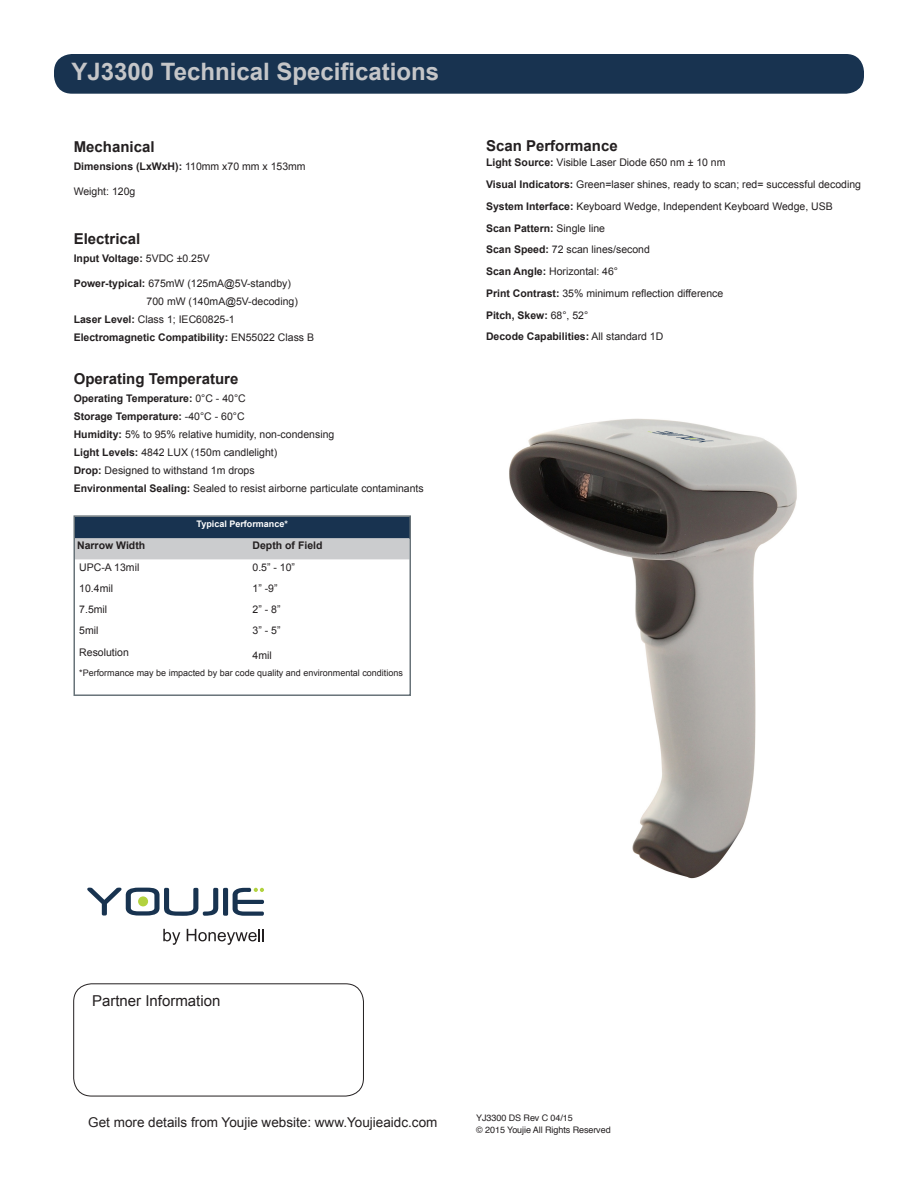
<style>
.page{position:relative;width:918px;height:1188px;background:#fff}
.page>*{position:absolute;margin:0;border:0;box-sizing:border-box;transform-origin:0 0}
.Overview_and_Feature{font:700 24px "Arial";color:#c5c6c8}
.Specifications_Heade{font:700 15px "Arial";color:#231f20}
.t1{font:15px "Arial";color:#231f20}
.Features_Header{font:700 15px "Arial";color:#231f20}
.t2{font:13.5px "Arial";color:#231f20}
.Specifications_Heade-2{font:10.5px/18px "Arial";color:#231f20}
.Features_Header-2{font:10.5px "Arial";color:#231f20}
.Features_Header-3{font:700 10.5px "Arial";color:#231f20}
.Specifications_Heade-3{font:700 10.5px "Arial";color:#231f20}
.t3{font:9px "Arial";color:#231f20}
.Copyright{font:9px "Helvetica";letter-spacing:-.01em;color:#231f20}
.t4{font:700 9px "Arial";color:#fff}
.s1{font-weight:400}
.s2{font-weight:700}
</style>
<div class="page">
<div style="left:54px;top:54px;width:810px;height:40px;background:#183350;border-radius:18px"></div>
<div style="left:75px;top:517px;width:335px;height:21px;background:#183350"></div>
<div style="left:77px;top:538px;width:331px;height:21px;background:#cbccce"></div>
<div style="left:74px;top:515px;width:337px;height:181px;border:2px solid #687379"></div>
<img style="left:509px;top:418px;width:288px;height:461px">
<div style="left:74px;top:984px;width:290px;height:112px;border:1px solid #231f20;border-radius:18px"></div>
<svg style="left:87px;top:888px;width:177px;height:28px"></svg>
<div style="left:138px;top:896px;width:10px;height:10px;background:#b2d23f;border-radius:50%"></div>
<svg style="left:163px;top:929px;width:17px;height:16px"></svg>
<svg style="left:187px;top:929px;width:77px;height:16px"></svg>
<p class="Overview_and_Feature" style="left:72px;top:56px;width:369px">YJ3300 Technical Specifications</p>
<p class="Specifications_Heade" style="left:74px;top:137px;width:82px">Mechanical</p>
<p class="Features_Header-3" style="left:74px;top:159px;width:234px">Dimensions (LxWxH): <span class="s1">110mm x70 mm x 153mm</span></p>
<p class="Features_Header-2" style="left:74px;top:184px;width:63px">Weight: 120g</p>
<p class="Features_Header" style="left:74px;top:229px;width:68px">Electrical</p>
<p class="Features_Header-3" style="left:74px;top:251px;width:138px">Input Voltage: <span class="s1">5VDC ±0.25V</span></p>
<p class="Specifications_Heade-2" style="left:147px;top:274px;width:153px;text-indent:-73px"><span class="s2">Power-typical:</span> 675mW (125mA@5V-standby)<br>700 mW (140mA@5V-decoding)</p>
<p class="Specifications_Heade-2" style="left:74px;top:310px;width:163px"><span class="s2">Laser Level:</span> Class 1; IEC60825-1</p>
<p class="Specifications_Heade-3" style="left:74px;top:330px;width:242px">Electromagnetic Compatibility: <span class="s1">EN55022 Class B</span></p>
<p class="Specifications_Heade" style="left:74px;top:368px;width:166px">Operating Temperature</p>
<p class="Specifications_Heade-3" style="left:74px;top:391px;width:174px">Operating Temperature: <span class="s1">0°C - 40°C</span></p>
<p class="Specifications_Heade-3" style="left:74px;top:409px;width:172px">Storage Temperature: <span class="s1">-40°C - 60°C</span></p>
<p class="Specifications_Heade-2" style="left:74px;top:425px;width:262px"><span class="s2">Humidity:</span> 5% to 95% relative humidity, non-condensing</p>
<p class="Specifications_Heade-2" style="left:74px;top:443px;width:205px"><span class="s2">Light Levels:</span> 4842 LUX (150m candlelight)</p>
<p class="Specifications_Heade-2" style="left:74px;top:461px;width:182px"><span class="s2">Drop:</span> Designed to withstand 1m drops</p>
<p class="Specifications_Heade-2" style="left:74px;top:479px;width:352px"><span class="s2">Environmental Sealing:</span> Sealed to resist airborne particulate contaminants</p>
<p class="t4" style="left:197px;top:518px;width:93px">Typical Performance*</p>
<p class="Specifications_Heade-3" style="left:77px;top:539px;width:70px">Narrow Width</p>
<p class="Specifications_Heade-3" style="left:253px;top:539px;width:72px">Depth of Field</p>
<p class="Specifications_Heade-2" style="left:79px;top:558px;width:62px">UPC-A 13mil</p>
<p class="Specifications_Heade-2" style="left:253px;top:558px;width:44px">0.5” - 10”</p>
<p class="Specifications_Heade-2" style="left:79px;top:579px;width:35px">10.4mil</p>
<p class="Specifications_Heade-2" style="left:253px;top:579px;width:27px">1” -9”</p>
<p class="Specifications_Heade-2" style="left:79px;top:600px;width:30px">7.5mil</p>
<p class="Specifications_Heade-2" style="left:253px;top:600px;width:30px">2” - 8”</p>
<p class="Specifications_Heade-2" style="left:79px;top:622px;width:21px">5mil</p>
<p class="Specifications_Heade-2" style="left:253px;top:622px;width:30px">3” - 5”</p>
<p class="Specifications_Heade-2" style="left:79px;top:643px;width:51px">Resolution</p>
<p class="Specifications_Heade-2" style="left:253px;top:647px;width:21px">4mil</p>
<p class="t3" style="left:79px;top:666px;width:325px">*Performance may be impacted by bar code quality and environmental conditions</p>
<p class="Specifications_Heade" style="left:486px;top:136px;width:133px">Scan Performance</p>
<p class="Features_Header-2" style="left:486px;top:156px;width:241px"><span class="s2">Light Source:</span> Visible Laser Diode 650 nm ± 10 nm</p>
<p class="Features_Header-2" style="left:486px;top:178px;width:377px"><span class="s2">Visual Indicators:</span> Green=laser shines, ready to scan; red= successful decoding</p>
<p class="Features_Header-2" style="left:486px;top:199px;width:348px"><span class="s2">System Interface:</span> Keyboard Wedge, Independent Keyboard Wedge, USB</p>
<p class="Features_Header-3" style="left:486px;top:221px;width:121px">Scan Pattern: <span class="s1">Single line</span></p>
<p class="Features_Header-2" style="left:486px;top:243px;width:165px"><span class="s2">Scan Speed:</span> 72 scan lines/second</p>
<p class="Features_Header-2" style="left:486px;top:265px;width:134px"><span class="s2">Scan Angle:</span> Horizontal: 46°</p>
<p class="Features_Header-2" style="left:486px;top:286px;width:239px"><span class="s2">Print Contrast:</span> 35% minimum reflection difference</p>
<p class="Features_Header-3" style="left:486px;top:308px;width:104px">Pitch, Skew: <span class="s1">68°, 52°</span></p>
<p class="Features_Header-3" style="left:486px;top:330px;width:179px">Decode Capabilities: <span class="s1">All standard 1D</span></p>
<p class="t1" style="left:92px;top:991px;width:130px">Partner Information</p>
<p class="t2" style="left:88px;top:1114px;width:351px">Get more details from Youjie website: www.Youjieaidc.com</p>
<p class="Copyright" style="left:476px;top:1110px;width:98px">YJ3300 DS Rev C 04/15</p>
<p class="Copyright" style="left:476px;top:1122px;width:136px">© 2015 Youjie All Rights Reserved</p>
</div>
